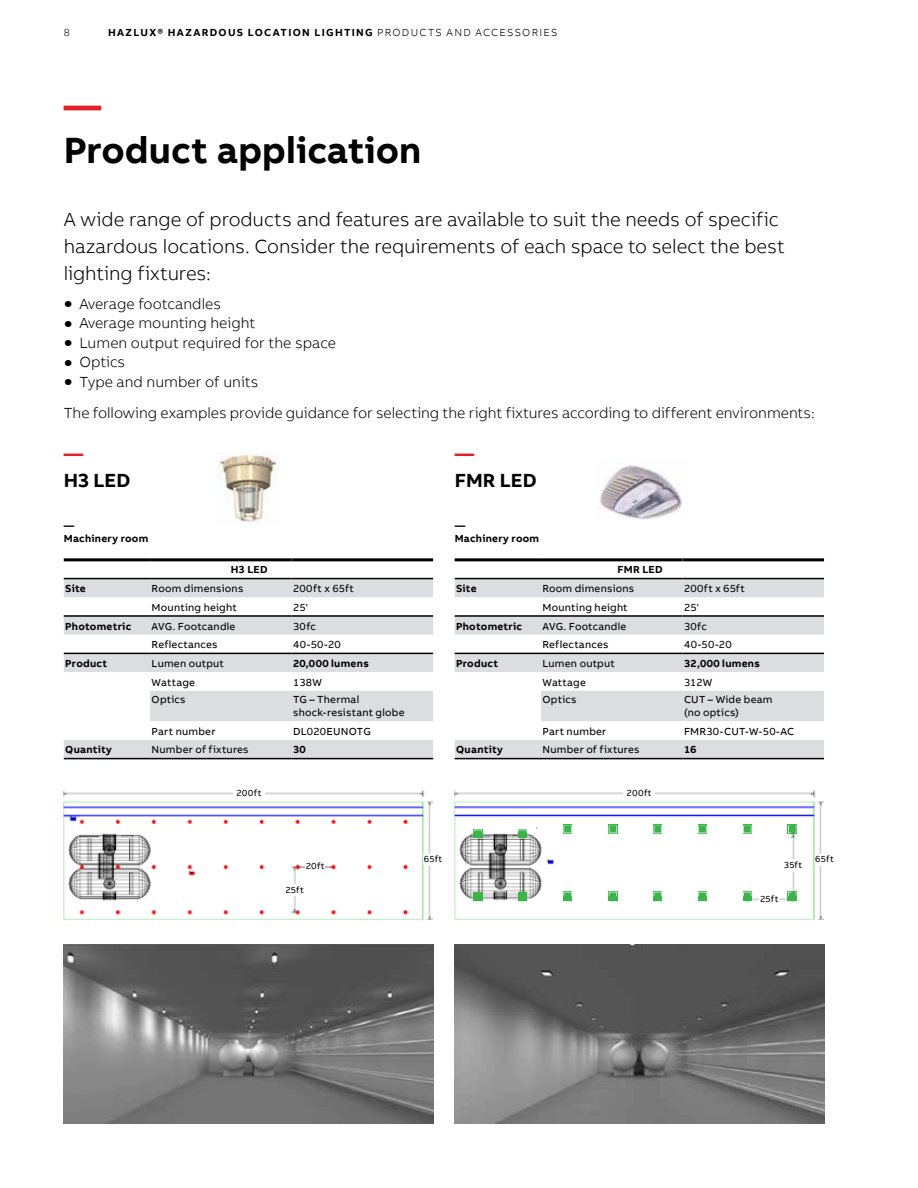
<style>
.page{position:relative;width:918px;height:1188px;background:#fff}
.page>*{position:absolute;margin:0;border:0;box-sizing:border-box;transform-origin:0 0}
.t1{font:700 37.5px "AB Bvoice";color:#000}
.t2{font:700 37.5px "AB Bvoice";color:#e01f26}
.t3{font:300 19.5px/27px "AB Bvoice";letter-spacing:-.005em;color:#000}
.t4{font:700 19.5px "AB Bvoice";letter-spacing:.005em;color:#000}
.t5{font:700 19.5px "AB Bvoice";color:#e01f26}
.t6{font:300 15px/31px "AB Bvoice";color:#000}
.t7{font:10.5px/13.5px "AB Bvoice";letter-spacing:.02em;color:#000}
.t8{font:700 10.5px/13.5px "AB Bvoice";letter-spacing:.025em;color:#000}
.t9{font:700 10.5px "AB Bvoice";letter-spacing:.125em;color:#000}
.t10{font:300 10.5px "AB Bvoice";color:#000}
.t11{font:9px "AB Bvoice";letter-spacing:.035em;color:#000}
.s1{font-weight:300}
.s2{font-weight:700;font-size:24px}
</style>
<div class="page">
<img style="left:64px;top:945px;width:369px;height:178px">
<img style="left:455px;top:945px;width:369px;height:178px">
<img style="left:217px;top:454px;width:60px;height:69px">
<img style="left:600px;top:465px;width:82px;height:55px">
<img style="left:64px;top:790px;width:369px;height:130px">
<div style="left:233px;top:790px;width:32px;height:8px;background:#fff"></div>
<div style="left:306px;top:862px;width:19px;height:9px;background:#fff"></div>
<div style="left:285px;top:885px;width:20px;height:11px;background:#fff"></div>
<div style="left:423px;top:854px;width:20px;height:11px;background:#fff"></div>
<img style="left:454px;top:790px;width:370px;height:130px">
<svg style="left:564px;top:825px;width:8px;height:8px"></svg>
<svg style="left:518px;top:830px;width:9px;height:8px"></svg>
<svg style="left:474px;top:830px;width:8px;height:8px"></svg>
<svg style="left:518px;top:892px;width:9px;height:9px"></svg>
<svg style="left:474px;top:892px;width:8px;height:9px"></svg>
<svg style="left:609px;top:825px;width:8px;height:8px"></svg>
<svg style="left:654px;top:825px;width:8px;height:8px"></svg>
<svg style="left:698px;top:825px;width:9px;height:8px"></svg>
<svg style="left:743px;top:825px;width:8px;height:8px"></svg>
<svg style="left:788px;top:825px;width:8px;height:8px"></svg>
<svg style="left:564px;top:892px;width:8px;height:8px"></svg>
<svg style="left:609px;top:892px;width:8px;height:8px"></svg>
<svg style="left:654px;top:892px;width:8px;height:8px"></svg>
<svg style="left:698px;top:892px;width:9px;height:8px"></svg>
<svg style="left:743px;top:892px;width:8px;height:8px"></svg>
<svg style="left:788px;top:892px;width:8px;height:8px"></svg>
<div style="left:623px;top:790px;width:32px;height:8px;background:#fff"></div>
<div style="left:760px;top:893px;width:19px;height:11px;background:#fff"></div>
<div style="left:784px;top:859px;width:19px;height:11px;background:#fff"></div>
<div style="left:815px;top:854px;width:19px;height:11px;background:#fff"></div>
<svg style="left:64px;top:561px;width:369px;height:17px"></svg>
<svg style="left:64px;top:579px;width:369px;height:179px;fill:#dcddde"></svg>
<hr style="left:64px;top:758px;width:86px;height:1px;background:#000">
<hr style="left:292px;top:758px;width:141px;height:1px;background:#000">
<hr style="left:150px;top:758px;width:142px;height:1px;background:#000">
<hr style="left:64px;top:558px;width:86px;height:3px;background:#000">
<hr style="left:150px;top:558px;width:142px;height:3px;background:#000">
<hr style="left:292px;top:558px;width:141px;height:3px;background:#000">
<hr style="left:64px;top:615px;width:86px;height:2px;background:#000">
<hr style="left:150px;top:615px;width:142px;height:2px;background:#000">
<hr style="left:292px;top:615px;width:141px;height:2px;background:#000">
<hr style="left:64px;top:653px;width:86px;height:1px;background:#000">
<hr style="left:150px;top:653px;width:142px;height:1px;background:#000">
<hr style="left:292px;top:653px;width:141px;height:1px;background:#000">
<hr style="left:64px;top:578px;width:86px;height:1px;background:#000">
<hr style="left:150px;top:578px;width:142px;height:1px;background:#000">
<hr style="left:292px;top:578px;width:141px;height:1px;background:#000">
<svg style="left:455px;top:561px;width:369px;height:17px"></svg>
<svg style="left:455px;top:579px;width:369px;height:179px;fill:#dcddde"></svg>
<hr style="left:455px;top:758px;width:86px;height:1px;background:#000">
<hr style="left:683px;top:758px;width:141px;height:1px;background:#000">
<hr style="left:541px;top:758px;width:142px;height:1px;background:#000">
<hr style="left:455px;top:558px;width:86px;height:3px;background:#000">
<hr style="left:541px;top:558px;width:142px;height:3px;background:#000">
<hr style="left:683px;top:558px;width:141px;height:3px;background:#000">
<hr style="left:455px;top:615px;width:86px;height:2px;background:#000">
<hr style="left:541px;top:615px;width:142px;height:2px;background:#000">
<hr style="left:683px;top:615px;width:141px;height:2px;background:#000">
<hr style="left:455px;top:653px;width:86px;height:1px;background:#000">
<hr style="left:541px;top:653px;width:142px;height:1px;background:#000">
<hr style="left:683px;top:653px;width:141px;height:1px;background:#000">
<hr style="left:455px;top:578px;width:86px;height:1px;background:#000">
<hr style="left:541px;top:578px;width:142px;height:1px;background:#000">
<hr style="left:683px;top:578px;width:141px;height:1px;background:#000">
<p class="t10" style="left:64px;top:26px;width:8px">8</p>
<p class="t9" style="left:108px;top:25px;width:451px">HAZLUX® HAZARDOUS LOCATION LIGHTING <span class="s1">PRODUCTS AND ACCESSORIES</span></p>
<h1 class="t2" style="left:64px;top:81px;width:39px">—</h1>
<h1 class="t1" style="left:64px;top:126px;width:359px">Product application</h1>
<h2 class="t3" style="left:64px;top:206px;width:722px">A wide range of products and features are available to suit the needs of specific hazardous locations. Consider the requirements of each space to select the best lighting fixtures:</h2>
<h3 class="t6" style="left:64px;top:288px;width:159px"><span class="s2">•</span> Average footcandles</h3>
<h3 class="t6" style="left:64px;top:308px;width:193px"><span class="s2">•</span> Average mounting height</h3>
<h3 class="t6" style="left:64px;top:327px;width:274px"><span class="s2">•</span> Lumen output required for the space</h3>
<h3 class="t6" style="left:64px;top:347px;width:63px"><span class="s2">•</span> Optics</h3>
<h3 class="t6" style="left:64px;top:366px;width:752px"><span class="s2">•</span> Type and number of units<br>The following examples provide guidance for selecting the right fixtures according to different environments:</h3>
<h2 class="t5" style="left:64px;top:441px;width:21px">—</h2>
<h2 class="t4" style="left:64px;top:468px;width:68px">H3 LED</h2>
<h2 class="t5" style="left:455px;top:441px;width:21px">—</h2>
<h2 class="t4" style="left:455px;top:468px;width:84px">FMR LED</h2>
<p class="t8" style="left:64px;top:518px;width:86px">—<br>Machinery room</p>
<p class="t8" style="left:455px;top:518px;width:86px">—<br>Machinery room</p>
<p class="t8" style="left:231px;top:563px;width:39px">H3 LED</p>
<p class="t8" style="left:618px;top:563px;width:47px">FMR LED</p>
<p class="t8" style="left:65px;top:582px;width:22px">Site</p>
<p class="t7" style="left:152px;top:582px;width:93px">Room dimensions</p>
<p class="t7" style="left:293px;top:582px;width:62px">200ft x 65ft</p>
<p class="t7" style="left:152px;top:601px;width:87px">Mounting height</p>
<p class="t7" style="left:293px;top:601px;width:16px">25'</p>
<p class="t8" style="left:65px;top:619px;width:67px">Photometric</p>
<p class="t7" style="left:152px;top:619px;width:85px">AVG. Footcandle</p>
<p class="t7" style="left:293px;top:619px;width:24px">30fc</p>
<p class="t7" style="left:152px;top:638px;width:67px">Reflectances</p>
<p class="t7" style="left:293px;top:638px;width:49px">40-50-20</p>
<p class="t8" style="left:65px;top:657px;width:43px">Product</p>
<p class="t7" style="left:152px;top:657px;width:74px">Lumen output</p>
<p class="t8" style="left:293px;top:657px;width:77px">20,000 lumens</p>
<p class="t7" style="left:152px;top:675px;width:45px">Wattage</p>
<p class="t7" style="left:293px;top:675px;width:30px">138W</p>
<p class="t7" style="left:152px;top:692px;width:36px">Optics</p>
<p class="t7" style="left:293px;top:692px;width:113px">TG – Thermal shock-resistant globe</p>
<p class="t7" style="left:152px;top:725px;width:65px">Part number</p>
<p class="t7" style="left:293px;top:725px;width:79px">DL020EUNOTG</p>
<p class="t8" style="left:65px;top:743px;width:48px">Quantity</p>
<p class="t7" style="left:152px;top:743px;width:99px">Number of fixtures</p>
<p class="t8" style="left:293px;top:743px;width:14px">30</p>
<p class="t8" style="left:456px;top:582px;width:22px">Site</p>
<p class="t7" style="left:543px;top:582px;width:93px">Room dimensions</p>
<p class="t7" style="left:684px;top:582px;width:62px">200ft x 65ft</p>
<p class="t7" style="left:543px;top:601px;width:87px">Mounting height</p>
<p class="t7" style="left:684px;top:601px;width:16px">25'</p>
<p class="t8" style="left:456px;top:619px;width:67px">Photometric</p>
<p class="t7" style="left:543px;top:619px;width:85px">AVG. Footcandle</p>
<p class="t7" style="left:684px;top:619px;width:24px">30fc</p>
<p class="t7" style="left:543px;top:638px;width:67px">Reflectances</p>
<p class="t7" style="left:684px;top:638px;width:49px">40-50-20</p>
<p class="t8" style="left:456px;top:657px;width:43px">Product</p>
<p class="t7" style="left:543px;top:657px;width:74px">Lumen output</p>
<p class="t8" style="left:684px;top:657px;width:77px">32,000 lumens</p>
<p class="t7" style="left:543px;top:675px;width:45px">Wattage</p>
<p class="t7" style="left:684px;top:675px;width:30px">312W</p>
<p class="t7" style="left:543px;top:692px;width:36px">Optics</p>
<p class="t7" style="left:684px;top:692px;width:90px">CUT – Wide beam (no optics)</p>
<p class="t7" style="left:543px;top:725px;width:65px">Part number</p>
<p class="t7" style="left:684px;top:725px;width:112px">FMR30-CUT-W-50-AC</p>
<p class="t8" style="left:456px;top:743px;width:48px">Quantity</p>
<p class="t7" style="left:543px;top:743px;width:99px">Number of fixtures</p>
<p class="t8" style="left:684px;top:743px;width:14px">16</p>
<p class="t11" style="left:237px;top:788px;width:26px">200ft</p>
<p class="t11" style="left:627px;top:788px;width:26px">200ft</p>
<p class="t11" style="left:306px;top:860px;width:20px">20ft</p>
<p class="t11" style="left:286px;top:885px;width:20px">25ft</p>
<p class="t11" style="left:424px;top:854px;width:20px">65ft</p>
<p class="t11" style="left:784px;top:859px;width:20px">35ft</p>
<p class="t11" style="left:760px;top:893px;width:20px">25ft</p>
<p class="t11" style="left:815px;top:854px;width:20px">65ft</p>
</div>
